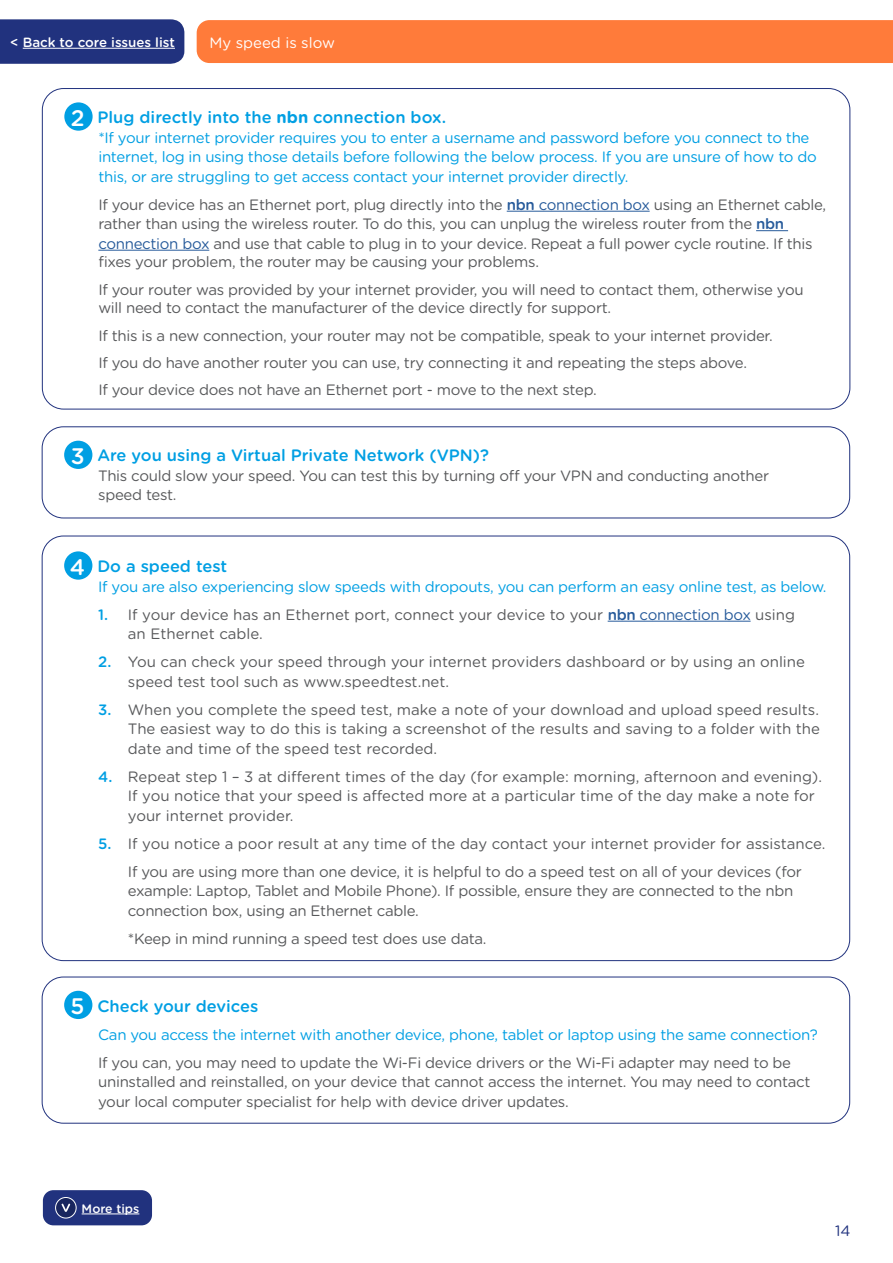
<style>
.page{position:relative;width:893px;height:1263px;background:#fff}
.page>*{position:absolute;margin:0;border:0;box-sizing:border-box;transform-origin:0 0}
.t1{font:500 16.5px "Gotham Rounded";color:#009fe3}
.t2{font:15px/19.5px "Gotham Rounded";letter-spacing:-.02em;color:#58595b}
.t3{font:15px/19.5px "Gotham Rounded";letter-spacing:-.02em;color:#009fe3}
.t4{font:15px/19.5px "Gotham Rounded";color:#58595b}
.t5{font:15px "Gotham Rounded";color:#fff}
.t6{font:15px "Gotham Rounded";color:#21327e}
.t7{font:500 13.35px "Gotham Rounded";color:#fff}
.t8{font:500 12.3px "Gotham Rounded";color:#fff}
.s1{font-size:22.5px;color:#fff}
.s2{font-weight:700}
.s3{font-weight:500;color:#275b9b}
.s4{color:#275b9b}
.s5{font-weight:500;color:#009fe3}
</style>
<div class="page">
<div style="left:64px;top:441px;width:28px;height:28px;background:#009fe3;border-radius:50%"></div>
<div style="left:197px;top:20px;width:696px;height:43px;background:#ff7b3a"></div>
<hr style="left:507px;top:211px;width:143px;height:1px;background:#275b9b">
<hr style="left:756px;top:230px;width:32px;height:1px;background:#275b9b">
<hr style="left:98px;top:250px;width:111px;height:1px;background:#275b9b">
<div style="left:64px;top:102px;width:29px;height:29px;background:#009fe3;border-radius:50%"></div>
<div style="left:42px;top:426px;width:808px;height:92px;border:1px solid #21327e;border-radius:21px"></div>
<hr style="left:608px;top:621px;width:143px;height:1px;background:#275b9b">
<div style="left:64px;top:551px;width:28px;height:29px;background:#009fe3;border-radius:50%"></div>
<div style="left:64px;top:991px;width:28px;height:28px;background:#009fe3;border-radius:50%"></div>
<div style="left:42px;top:977px;width:808px;height:146px;border:1px solid #21327e;border-radius:21px"></div>
<svg style="left:0;top:19px;width:184px;height:45px;background:#263681"></svg>
<hr style="left:23px;top:48px;width:152px;height:1px;background:#fff">
<div style="left:43px;top:1190px;width:109px;height:35px;background:#21327e;border-radius:10px"></div>
<svg style="left:56px;top:1197px;width:20px;height:21px"></svg>
<svg style="left:62px;top:1204px;width:8px;height:8px"></svg>
<div style="left:55px;top:1197px;width:22px;height:21px;border:1px solid #fff;border-radius:50%"></div>
<hr style="left:82px;top:1213px;width:57px;height:1px;background:#fff">
<p class="t7" style="left:10px;top:33px;width:166px">&lt; Back to core issues list</p>
<p class="t5" style="left:209px;top:32px;width:127px">My speed is slow</p>
<p class="t1" style="left:71px;top:106px;width:377px"><span class="s1">2</span> Plug directly into the <span class="s2">nbn</span> connection box.</p>
<p class="t3" style="left:98px;top:127px;width:720px">*If your internet provider requires you to enter a username and password before you connect to the internet, log in using those details before following the below process. If you are unsure of how to do this, or are struggling to get access contact your internet provider directly.</p>
<p class="t2" style="left:98px;top:194px;width:729px">If your device has an Ethernet port, plug directly into the <span class="s3">nbn</span> <span class="s4">connection box</span> using an Ethernet cable, rather than using the wireless router. To do this, you can unplug the wireless router from the <span class="s3">nbn </span><span class="s4">connection box</span> and use that cable to plug in to your device. Repeat a full power cycle routine. If this fixes your problem, the router may be causing your problems.</p>
<p class="t2" style="left:98px;top:279px;width:707px;line-height:18.8px">If your router was provided by your internet provider, you will need to contact them, otherwise you will need to contact the manufacturer of the device directly for support.</p>
<p class="t2" style="left:98px;top:321px;width:676px;line-height:27.3px">If this is a new connection, your router may not be compatible, speak to your internet provider.<br>If you do have another router you can use, try connecting it and repeating the steps above.<br>If your device does not have an Ethernet port - move to the next step.</p>
<p class="t1" style="left:71px;top:444px;width:420px"><span class="s1">3</span> Are you using a Virtual Private Network (VPN)?</p>
<p class="t2" style="left:98px;top:465px;width:672px">This could slow your speed. You can test this by turning off your VPN and conducting another speed test.</p>
<p class="t1" style="left:70px;top:554px;width:159px"><span class="s1">4</span> Do a speed test</p>
<p class="t3" style="left:98px;top:576px;width:730px">If you are also experiencing slow speeds with dropouts, you can perform an easy online test, as below.</p>
<p class="t4" style="left:128px;top:604px;width:668px;text-indent:-30px"><span class="s5">1.</span> If your device has an Ethernet port, connect your device to your <span class="s3">nbn</span> <span class="s4">connection box</span> using an Ethernet cable.</p>
<p class="t4" style="left:128px;top:651px;width:679px;text-indent:-30px"><span class="s5">2.</span> You can check your speed through your internet providers dashboard or by using an online speed test tool such as www.speedtest.net.</p>
<p class="t2" style="left:128px;top:699px;width:694px;text-align:justify;text-indent:-30px"><span class="s5">3.</span> When you complete the speed test, make a note of your download and upload speed results.<br>The easiest way to do this is taking a screenshot of the results and saving to a folder with the date and time of the speed test recorded.</p>
<p class="t4" style="left:128px;top:766px;width:696px;text-indent:-30px"><span class="s5">4.</span> Repeat step 1 – 3 at different times of the day (for example: morning, afternoon and evening).<br>If you notice that your speed is affected more at a particular time of the day make a note for your internet provider.</p>
<p class="t2" style="left:98px;top:829px;width:729px;line-height:28px;text-align:center"><span class="s5">5.</span> If you notice a poor result at any time of the day contact your internet provider for assistance.<br>If you are using more than one device, it is helpful to do a speed test on all of your devices (for</p>
<p class="t2" style="left:128px;top:880px;width:667px">example: Laptop, Tablet and Mobile Phone). If possible, ensure they are connected to the nbn connection box, using an Ethernet cable.</p>
<p class="t2" style="left:128px;top:928px;width:360px">*Keep in mind running a speed test does use data.</p>
<p class="t1" style="left:71px;top:994px;width:189px"><span class="s1">5</span> Check your devices</p>
<p class="t3" style="left:98px;top:1024px;width:721px">Can you access the internet with another device, phone, tablet or laptop using the same connection?</p>
<p class="t2" style="left:98px;top:1052px;width:714px">If you can, you may need to update the Wi-Fi device drivers or the Wi-Fi adapter may need to be uninstalled and reinstalled, on your device that cannot access the internet. You may need to contact your local computer specialist for help with device driver updates.</p>
<p class="t8" style="left:82px;top:1199px;width:59px">More tips</p>
<p class="t6" style="left:835px;top:1220px;width:17px">14</p>
</div>
